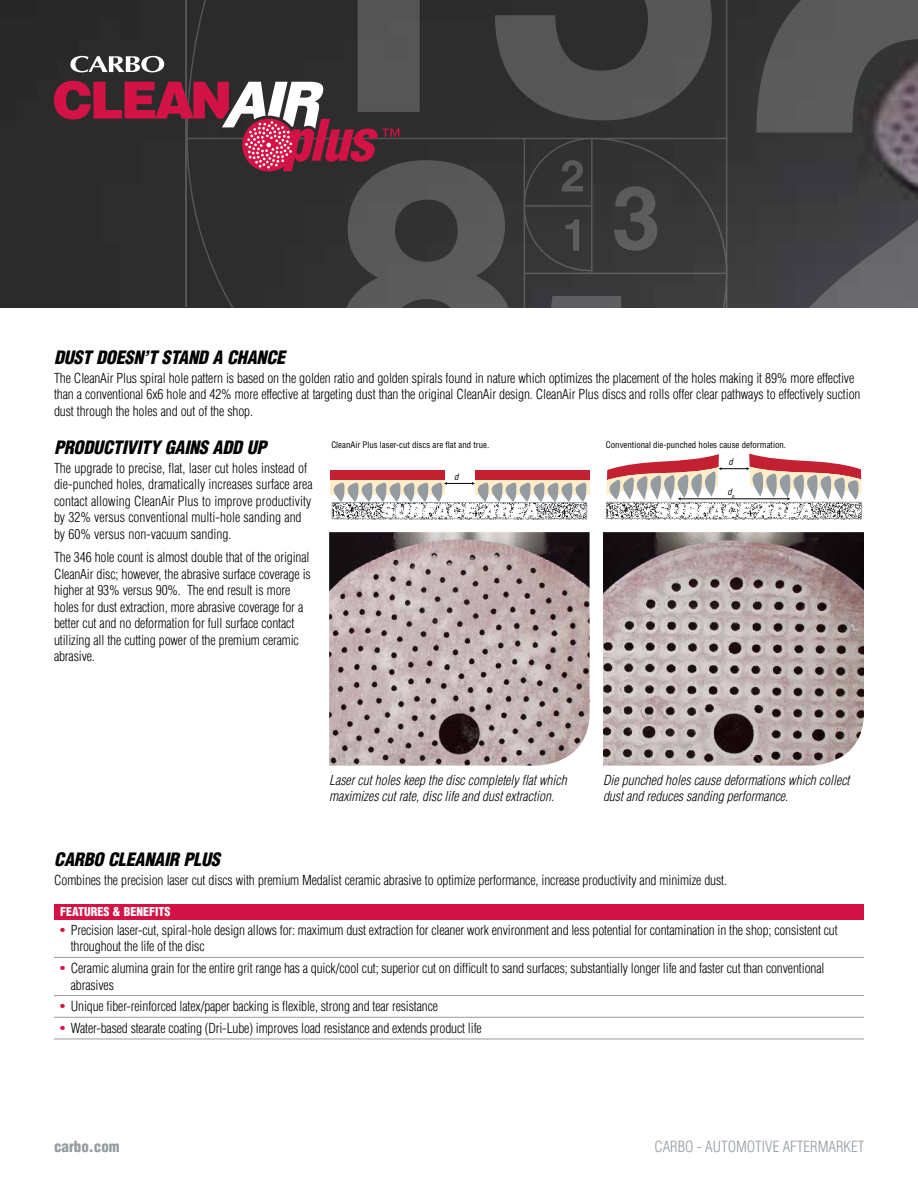
<style>
.page{position:relative;width:918px;height:1188px;background:#fff}
.page>*{position:absolute;margin:0;border:0;box-sizing:border-box;transform-origin:0 0}
.t1{font:italic 900 condensed 18px "Helvetica LT Std";letter-spacing:-.01em;color:#000}
.t2{font:300 condensed 15px "Helvetica LT Std";color:#949ca1}
.t3{font:900 condensed 15px "Helvetica LT Std";color:#949ca1}
.t4{font:300 condensed 13.5px/16.5px "Helvetica LT Std";letter-spacing:-.01em;color:#000}
.t5{font:italic 300 condensed 13.5px/16.2px "Helvetica LT Std";color:#000}
.t6{font:900 condensed 12px "Helvetica LT Std";color:#fff}
.t7{font:condensed 8.85px "Helvetica LT Std";color:#000}
.t8{font:italic condensed 8.85px "Helvetica LT Std";color:#000}
.s1{font-weight:400;color:#d31245}
</style>
<div class="page">
<div style="left:54px;top:904px;width:810px;height:15px;background:#d31245"></div>
<hr style="left:54px;top:957px;width:810px;height:1px;background:#949ca1">
<hr style="left:54px;top:995px;width:810px;height:1px;background:#949ca1">
<hr style="left:54px;top:1017px;width:810px;height:1px;background:#949ca1">
<hr style="left:54px;top:1039px;width:810px;height:1px;background:#949ca1">
<div style="left:0;top:1px;width:54px;height:306px;background:#2b2b2b"></div>
<svg style="left:712px;top:1px;width:39px;height:306px;background:#373737"></svg>
<svg style="left:751px;top:1px;width:167px;height:306px;background:#4c4b4d"></svg>
<svg style="left:54px;top:1px;width:658px;height:306px;background:#41393c"></svg>
<img style="left:605px;top:503px;width:258px;height:17px">
<svg style="left:606px;top:454px;width:256px;height:65px"></svg>
<img style="left:603px;top:532px;width:261px;height:234px">
<img style="left:329px;top:532px;width:261px;height:234px">
<div style="left:331px;top:470px;width:114px;height:10px;background:#c32032"></div>
<div style="left:475px;top:470px;width:114px;height:10px;background:#c32032"></div>
<img style="left:330px;top:476px;width:259px;height:44px">
<svg style="left:332px;top:482px;width:256px;height:37px"></svg>
<hr style="left:0;top:0;width:918px;height:1px;background:#8dc63f">
<h1 class="t1" style="left:54px;top:346px;width:233px">DUST DOESN’T STAND A CHANCE</h1>
<p class="t4" style="left:54px;top:369px;width:808px">The CleanAir Plus spiral hole pattern is based on the golden ratio and golden spirals found in nature which optimizes the placement of the holes making it 89% more effective than a conventional 6x6 hole and 42% more effective at targeting dust than the original CleanAir design. CleanAir Plus discs and rolls offer clear pathways to effectively suction dust through the holes and out of the shop.</p>
<h1 class="t1" style="left:54px;top:436px;width:214px">PRODUCTIVITY GAINS ADD UP</h1>
<p class="t4" style="left:54px;top:460px;width:260px">The upgrade to precise, flat, laser cut holes instead of die-punched holes, dramatically increases surface area contact allowing CleanAir Plus to improve productivity by 32% versus conventional multi-hole sanding and by 60% versus non-vacuum sanding.</p>
<p class="t4" style="left:54px;top:549px;width:258px">The 346 hole count is almost double that of the original CleanAir disc; however, the abrasive surface coverage is higher at 93% versus 90%. The end result is more holes for dust extraction, more abrasive coverage for a better cut and no deformation for full surface contact utilizing all the cutting power of the premium ceramic abrasive.</p>
<p class="t8" style="left:454px;top:378px;width:6px">d</p>
<p class="t8" style="left:453px;top:392px;width:8px">d<sub>o</sub></p>
<p class="t7" style="left:331px;top:439px;width:159px">CleanAir Plus laser-cut discs are flat and true.</p>
<p class="t7" style="left:606px;top:440px;width:182px">Conventional die-punched holes cause deformation.</p>
<p class="t8" style="left:729px;top:456px;width:6px">d</p>
<p class="t8" style="left:727px;top:486px;width:8px">d<sub>o</sub></p>
<p class="t8" style="left:454px;top:471px;width:6px">d</p>
<p class="t5" style="left:329px;top:772px;width:239px">Laser cut holes keep the disc completely flat which maximizes cut rate, disc life and dust extraction.</p>
<p class="t5" style="left:603px;top:772px;width:248px">Die punched holes cause deformations which collect dust and reduces sanding performance.</p>
<h1 class="t1" style="left:54px;top:848px;width:167px">CARBO CLEANAIR PLUS</h1>
<p class="t4" style="left:54px;top:872px;width:674px">Combines the precision laser cut discs with premium Medalist ceramic abrasive to optimize performance, increase productivity and minimize dust.</p>
<p class="t6" style="left:60px;top:904px;width:112px">FEATURES &amp; BENEFITS</p>
<p class="t4" style="left:71px;top:922px;width:769px;text-indent:-11px"><span class="s1">•</span> Precision laser-cut, spiral-hole design allows for: maximum dust extraction for cleaner work environment and less potential for contamination in the shop; consistent cut throughout the life of the disc</p>
<p class="t4" style="left:71px;top:960px;width:755px;text-indent:-11px"><span class="s1">•</span> Ceramic alumina grain for the entire grit range has a quick/cool cut; superior cut on difficult to sand surfaces; substantially longer life and faster cut than conventional abrasives</p>
<p class="t4" style="left:60px;top:998px;width:380px"><span class="s1">•</span> Unique fiber-reinforced latex/paper backing is flexible, strong and tear resistance</p>
<p class="t4" style="left:60px;top:1020px;width:423px"><span class="s1">•</span> Water-based stearate coating (Dri-Lube) improves load resistance and extends product life</p>
<p class="t3" style="left:54px;top:1137px;width:67px">carbo.com</p>
<p class="t2" style="left:654px;top:1137px;width:211px">CARBO - AUTOMOTIVE AFTERMARKET</p>
</div>
